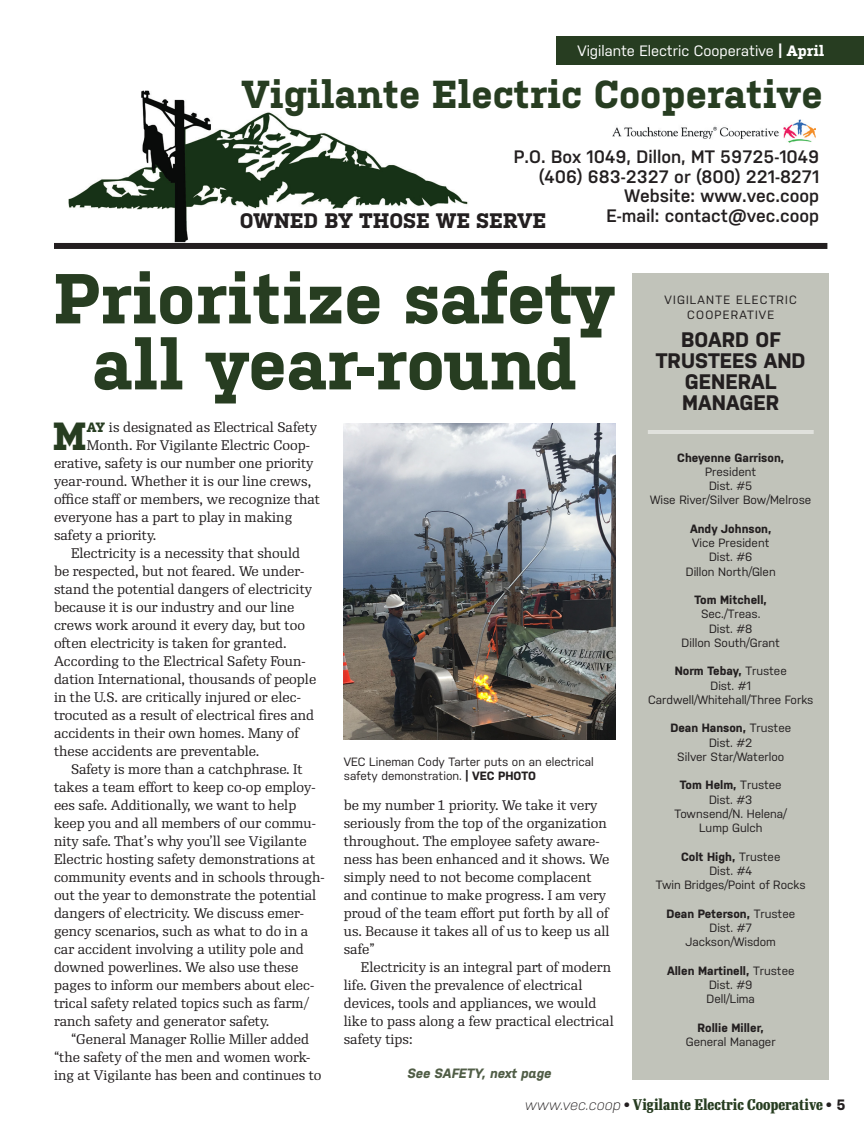
<style>
.page{position:relative;width:864px;height:1134px;background:#fff}
.page>*{position:absolute;margin:0;border:0;box-sizing:border-box;transform-origin:0 0}
.Headline_Co-op_Kultu{font:700 70.5px/66px "Kulturista";color:#273d21;text-align:center}
.Lead-in_copy_ragR{font:700 39.15px "Kulturista";color:#273d21}
.Headline_Co-op_Kultu-2{font:700 39px "Kulturista";color:#273d21}
.Body_Copy_RePublic_r{font:700 21px/21px "Nudista";color:#231f20;text-align:center}
.t1{font:700 21px "Kulturista";color:#231f20}
.t2{font:600 18px/19.5px "Nudista";color:#231f20;text-align:right}
.t3{font:700 15px "Re Public Cond";color:#273d21}
.Running_Head{font:15px "Nudista";color:#fff}
.Body_Copy_RePublic_r-2{font:13.5px/18px "Re Public";color:#231f20}
.Lead-in_copy_ragR-2{font:13.5px "Re Public";color:#231f20}
.jump_continued{font:italic 700 13.5px "Nudista";color:#505d46}
.Body_Copy_RePublic_r-3{font:12px/14.2px "Nudista";color:#231f20}
.Body_Copy_RePublic_r-4{font:700 12px/14.2px "Nudista";color:#231f20;text-align:center}
.Photo_Cutline{font:12px/13.5px "Nudista";color:#231f20}
.Body_Copy_RePublic_r-5{font:12px/15px "Nudista";letter-spacing:.1em;color:#231f20;text-align:center}
.s1{font-family:"Kulturista";font-weight:700}
.s2{font-family:"Kulturista";font-weight:700;color:#273d21}
.s3{font-weight:700}
.s4{font-weight:400}
.s5{font-family:"Nudista";font-weight:300;font-style:italic;color:#231f20}
.s6{font-family:"Nudista";color:#231f20}
</style>
<div class="page">
<img style="left:68px;top:90px;width:400px;height:153px">
<img style="left:613px;top:119px;width:202px;height:24px">
<div style="left:54px;top:243px;width:773px;height:6px;background:#231f20"></div>
<div style="left:557px;top:37px;width:307px;height:28px;background:#273d21"></div>
<div style="left:633px;top:273px;width:196px;height:806px;background:#c1c3ba"></div>
<hr style="left:648px;top:431px;width:166px;height:1px;background:#fff">
<hr style="left:648px;top:433px;width:166px;height:1px;background:#fff">
<img style="left:344px;top:423px;width:272px;height:317px">
<p class="Running_Head" style="left:578px;top:42px;width:248px">Vigilante Electric Cooperative <span class="s1">| April</span></p>
<p class="Headline_Co-op_Kultu-2" style="left:242px;top:72px;width:582px">Vigilante Electric Cooperative</p>
<p class="t2" style="left:514px;top:147px;width:307px">P.O. Box 1049, Dillon, MT 59725-1049 (406) 683-2327 or (800) 221-8271<br>Website: www.vec.coop</p>
<p class="t1" style="left:240px;top:209px;width:308px">OWNED BY THOSE WE SERVE</p>
<p class="t2" style="left:607px;top:205px;width:214px">E-mail: contact@vec.coop</p>
<p class="Headline_Co-op_Kultu" style="left:53px;top:265px;width:564px">Prioritize safety all year-round</p>
<p class="Lead-in_copy_ragR" style="left:52px;top:414px;width:36px">M</p>
<p class="Lead-in_copy_ragR-2" style="left:87px;top:419px;width:232px"><span class="s2">AY</span> is designated as Electrical Safety</p>
<p class="Lead-in_copy_ragR-2" style="left:87px;top:437px;width:225px">Month. For Vigilante Electric Coop-</p>
<p class="Lead-in_copy_ragR-2" style="left:54px;top:455px;width:261px">erative, safety is our number one priority</p>
<p class="Lead-in_copy_ragR-2" style="left:54px;top:473px;width:259px">year-round. Whether it is our line crews,</p>
<p class="Lead-in_copy_ragR-2" style="left:54px;top:491px;width:268px">office staff or members, we recognize that</p>
<p class="Lead-in_copy_ragR-2" style="left:54px;top:509px;width:240px">everyone has a part to play in making</p>
<p class="Lead-in_copy_ragR-2" style="left:54px;top:527px;width:104px">safety a priority.</p>
<p class="Body_Copy_RePublic_r-2" style="left:54px;top:545px;width:264px;text-indent:17px">Electricity is a necessity that should be respected, but not feared. We under&shy;stand the potential dangers of electricity because it is our industry and our line crews work around it every day, but too often electricity is taken for granted.<br>According to the Electrical Safety Foun&shy;dation International, thousands of people in the U.S. are critically injured or elec&shy;trocuted as a result of electrical fires and accidents in their own homes. Many of these accidents are preventable.</p>
<p class="Body_Copy_RePublic_r-2" style="left:54px;top:761px;width:272px;text-indent:17px">Safety is more than a catchphrase. It takes a team effort to keep co-op employ&shy;ees safe. Additionally, we want to help keep you and all members of our commu&shy;nity safe. That’s why you’ll see Vigilante Electric hosting safety demonstrations at community events and in schools through&shy;out the year to demonstrate the potential dangers of electricity. We discuss emer&shy;gency scenarios, such as what to do in a car accident involving a utility pole and downed powerlines. We also use these pages to inform our members about elec&shy;trical safety related topics such as farm/ ranch safety and generator safety.</p>
<p class="Body_Copy_RePublic_r-2" style="left:54px;top:1031px;width:269px;text-indent:17px">“General Manager Rollie Miller added “the safety of the men and women work&shy;ing at Vigilante has been and continues to</p>
<p class="Photo_Cutline" style="left:344px;top:755px;width:252px">VEC Lineman Cody Tarter puts on an electrical safety demonstration. <span class="s3">| VEC PHOTO</span></p>
<p class="Body_Copy_RePublic_r-2" style="left:344px;top:797px;width:267px">be my number 1 priority. We take it very seriously from the top of the organization throughout. The employee safety aware&shy;ness has been enhanced and it shows. We simply need to not become complacent and continue to make progress. I am very proud of the team effort put forth by all of us. Because it takes all of us to keep us all safe”</p>
<p class="Body_Copy_RePublic_r-2" style="left:344px;top:959px;width:272px;text-indent:17px">Electricity is an integral part of modern life. Given the prevalence of electrical devices, tools and appliances, we would like to pass along a few practical electrical safety tips:</p>
<p class="jump_continued" style="left:408px;top:1066px;width:146px">See SAFETY, next page</p>
<p class="Body_Copy_RePublic_r-5" style="left:665px;top:292px;width:134px">VIGILANTE ELECTRIC<br>COOPERATIVE</p>
<p class="Body_Copy_RePublic_r" style="left:656px;top:329px;width:151px">BOARD OF<br>TRUSTEES AND</p>
<p class="Body_Copy_RePublic_r" style="left:682px;top:371px;width:99px;text-align:left">GENERAL<br>MANAGER</p>
<p class="Body_Copy_RePublic_r-4" style="left:677px;top:450px;width:109px">Cheyenne Garrison,<br><span class="s4">President</span></p>
<p class="Body_Copy_RePublic_r-3" style="left:709px;top:479px;width:45px">Dist. #5</p>
<p class="Body_Copy_RePublic_r-3" style="left:650px;top:493px;width:163px">Wise River/Silver Bow/Melrose</p>
<p class="Body_Copy_RePublic_r-3" style="left:690px;top:521px;width:83px"><span class="s3">Andy Johnson,<br></span>Vice President</p>
<p class="Body_Copy_RePublic_r-3" style="left:709px;top:550px;width:45px">Dist. #6</p>
<p class="Body_Copy_RePublic_r-3" style="left:686px;top:564px;width:91px">Dillon North/Glen</p>
<p class="Body_Copy_RePublic_r-4" style="left:694px;top:593px;width:74px">Tom Mitchell,<br><span class="s4">Sec./Treas.</span></p>
<p class="Body_Copy_RePublic_r-3" style="left:709px;top:621px;width:45px">Dist. #8</p>
<p class="Body_Copy_RePublic_r-3" style="left:682px;top:635px;width:100px">Dillon South/Grant</p>
<p class="Body_Copy_RePublic_r-4" style="left:675px;top:664px;width:114px">Norm Tebay, <span class="s4">Trustee</span></p>
<p class="Body_Copy_RePublic_r-3" style="left:710px;top:678px;width:42px">Dist. #1</p>
<p class="Body_Copy_RePublic_r-3" style="left:648px;top:692px;width:167px">Cardwell/Whitehall/Three Forks</p>
<p class="Body_Copy_RePublic_r-4" style="left:670px;top:721px;width:122px">Dean Hanson, <span class="s4">Trustee</span></p>
<p class="Body_Copy_RePublic_r-3" style="left:709px;top:735px;width:45px">Dist. #2</p>
<p class="Body_Copy_RePublic_r-3" style="left:677px;top:749px;width:108px">Silver Star/Waterloo</p>
<p class="Body_Copy_RePublic_r-4" style="left:680px;top:778px;width:103px">Tom Helm, <span class="s4">Trustee</span></p>
<p class="Body_Copy_RePublic_r-3" style="left:709px;top:792px;width:45px">Dist. #3</p>
<p class="Body_Copy_RePublic_r-3" style="left:675px;top:806px;width:114px;text-align:center">Townsend/N. Helena/<br>Lump Gulch</p>
<p class="Body_Copy_RePublic_r-4" style="left:681px;top:849px;width:101px">Colt High, <span class="s4">Trustee</span></p>
<p class="Body_Copy_RePublic_r-3" style="left:709px;top:863px;width:44px">Dist. #4</p>
<p class="Body_Copy_RePublic_r-3" style="left:656px;top:878px;width:151px">Twin Bridges/Point of Rocks</p>
<p class="Body_Copy_RePublic_r-4" style="left:666px;top:906px;width:130px">Dean Peterson, <span class="s4">Trustee</span></p>
<p class="Body_Copy_RePublic_r-3" style="left:709px;top:920px;width:44px">Dist. #7</p>
<p class="Body_Copy_RePublic_r-3" style="left:686px;top:935px;width:92px">Jackson/Wisdom</p>
<p class="Body_Copy_RePublic_r-4" style="left:667px;top:963px;width:129px">Allen Martinell, <span class="s4">Trustee</span></p>
<p class="Body_Copy_RePublic_r-3" style="left:709px;top:977px;width:45px">Dist. #9</p>
<p class="Body_Copy_RePublic_r-3" style="left:707px;top:992px;width:50px">Dell/Lima</p>
<p class="Body_Copy_RePublic_r-4" style="left:698px;top:1020px;width:68px">Rollie Miller,</p>
<p class="Body_Copy_RePublic_r-3" style="left:686px;top:1034px;width:91px">General Manager</p>
<p class="t3" style="left:525px;top:1095px;width:322px"><span class="s5">www.vec.coop</span> <span class="s6">•</span> Vigilante Electric Cooperative <span class="s6">• 5</span></p>
</div>
